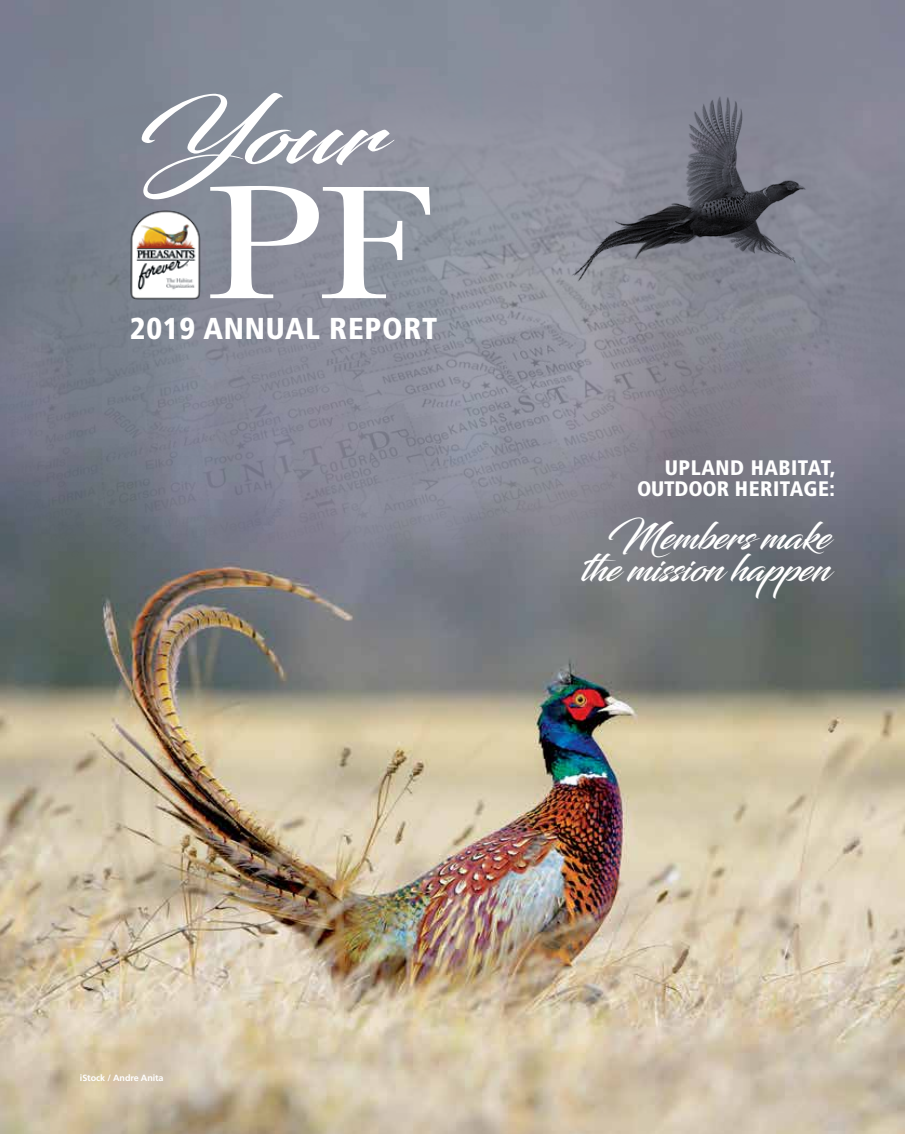
<style>
.page{position:relative;width:905px;height:1134px;background:#fff}
.page>*{position:absolute;margin:0;border:0;box-sizing:border-box;transform-origin:0 0}
.t1{font:167.85px "Baskerville";color:#fff;scale:1.24 1}
.t2{font:85.2px "Blacksword";color:#fff;scale:1.24 1}
.t3{font:37.5px/31.5px "Blacksword";color:#fff;text-align:right}
.t4{font:900 condensed 30.3px "Frutiger LT Std";letter-spacing:.025em;color:#fff}
.t5{font:900 condensed 21px/21px "Frutiger LT Std";letter-spacing:.025em;color:#fff;text-align:right}
.t6{font:700 9px "Frutiger LT Std";letter-spacing:-.01em;color:#fff}
</style>
<div class="page">
<img style="left:0;top:604px;width:904px;height:530px">
<img style="left:0;top:0;width:904px;height:604px">
<img style="left:127px;top:208px;width:76px;height:94px">
<img style="left:562px;top:86px;width:286px;height:207px">
<h2 class="t2" style="left:133px;top:84px;width:202px">Your</h2>
<h1 class="t1" style="left:203px;top:137px;width:185px">PF</h1>
<h3 class="t4" style="left:130px;top:310px;width:309px">2019 ANNUAL REPORT</h3>
<p class="t5" style="left:637px;top:457px;width:200px">UPLAND HABITAT,<br>OUTDOOR HERITAGE:</p>
<h3 class="t3" style="left:582px;top:521px;width:250px">Members make the mission happen</h3>
<p class="t6" style="left:80px;top:1072px;width:85px">iStock / Andre Anita</p>
</div>
